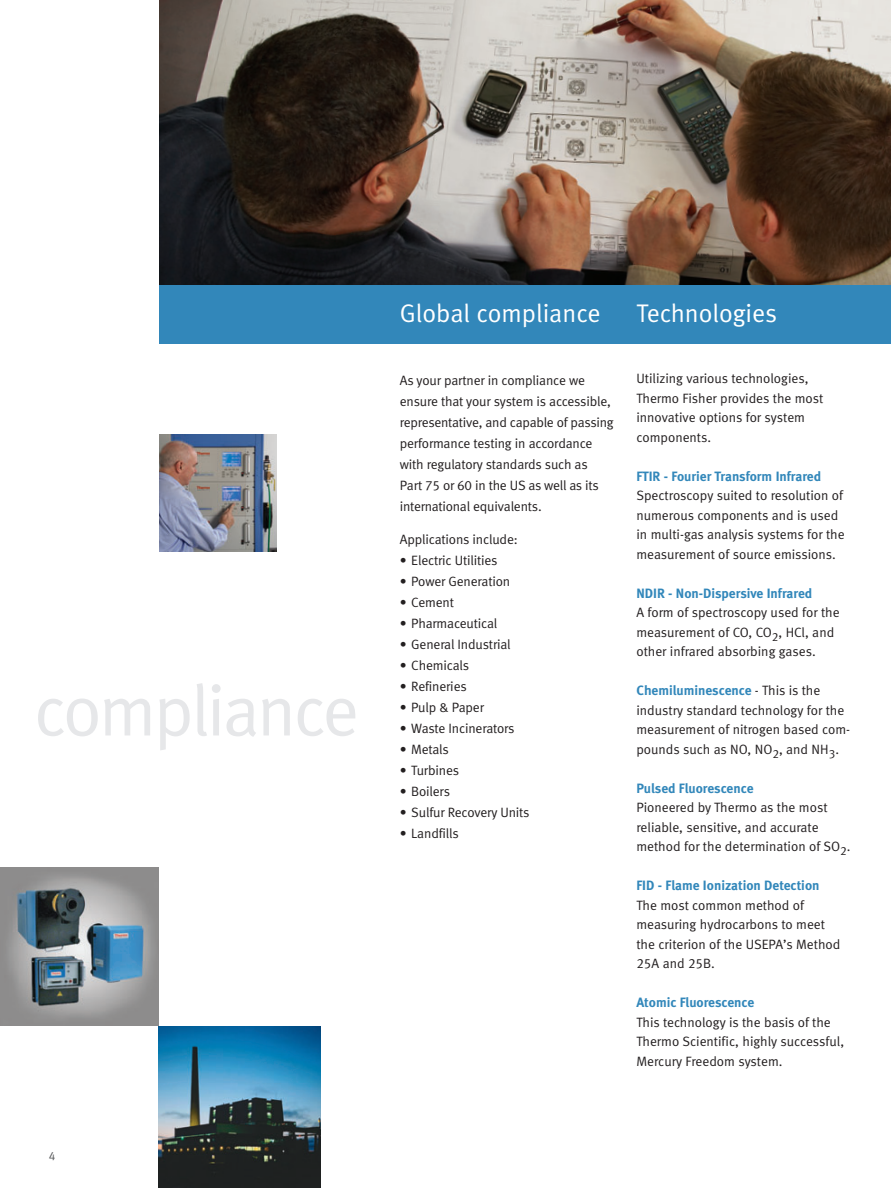
<style>
.page{position:relative;width:891px;height:1188px;background:#fff}
.page>*{position:absolute;margin:0;border:0;box-sizing:border-box;transform-origin:0 0}
.t1{font:72px "Meta Normal LF";letter-spacing:-.04em;color:#e6e7e9}
.t2{font:25.5px "Meta Normal LF";color:#fff}
.t3{font:13.5px/19.5px "Meta Normal LF";color:#231f20}
.t4{font:13.5px "Meta Bold LF";color:#3287ba}
.t5{font:12px "Meta Normal LF";color:#57585a}
.s1{font-family:"Meta Normal LF";color:#231f20}
</style>
<div class="page">
<div style="left:159px;top:285px;width:732px;height:58px;background:#3287ba"></div>
<img style="left:159px;top:0;width:732px;height:285px">
<img style="left:159px;top:1026px;width:161px;height:162px">
<img style="left:0;top:868px;width:159px;height:158px">
<img style="left:159px;top:434px;width:117px;height:117px">
<h1 class="t1" style="left:34px;top:683px;width:327px">compliance</h1>
<p class="t5" style="left:49px;top:1151px;width:8px">4</p>
<h2 class="t2" style="left:400px;top:303px;width:202px">Global compliance</h2>
<p class="t3" style="left:400px;top:370px;width:215px;line-height:21px">As your partner in compliance we ensure that your system is accessible, representative, and capable of passing performance testing in accordance with regulatory standards such as<br>Part 75 or 60 in the US as well as its international equivalents.</p>
<p class="t3" style="left:400px;top:530px;width:119px">Applications include:</p>
<p class="t3" style="left:400px;top:551px;width:99px">• Electric Utilities</p>
<p class="t3" style="left:400px;top:572px;width:112px">• Power Generation</p>
<p class="t3" style="left:400px;top:593px;width:56px">• Cement</p>
<p class="t3" style="left:400px;top:614px;width:99px">• Pharmaceutical</p>
<p class="t3" style="left:400px;top:635px;width:112px">• General Industrial</p>
<p class="t3" style="left:400px;top:656px;width:71px">• Chemicals</p>
<p class="t3" style="left:400px;top:677px;width:68px">• Refineries</p>
<p class="t3" style="left:400px;top:698px;width:86px">• Pulp &amp; Paper</p>
<p class="t3" style="left:400px;top:719px;width:116px">• Waste Incinerators</p>
<p class="t3" style="left:400px;top:740px;width:51px">• Metals</p>
<p class="t3" style="left:400px;top:761px;width:61px">• Turbines</p>
<p class="t3" style="left:400px;top:782px;width:52px">• Boilers</p>
<p class="t3" style="left:400px;top:803px;width:131px">• Sulfur Recovery Units</p>
<p class="t3" style="left:400px;top:824px;width:60px">• Landfills</p>
<h2 class="t2" style="left:636px;top:303px;width:142px">Technologies</h2>
<p class="t3" style="left:636px;top:370px;width:188px">Utilizing various technologies,<br>Thermo Fisher provides the most innovative options for system components.</p>
<p class="t4" style="left:636px;top:471px;width:186px">FTIR - Fourier Transform Infrared</p>
<p class="t3" style="left:636px;top:487px;width:210px">Spectroscopy suited to resolution of numerous components and is used in multi-gas analysis systems for the measurement of source emissions.</p>
<p class="t4" style="left:636px;top:588px;width:177px">NDIR - Non-Dispersive Infrared</p>
<p class="t3" style="left:636px;top:604px;width:205px">A form of spectroscopy used for the measurement of CO, CO<sub>2</sub>, HCl, and other infrared absorbing gases.</p>
<p class="t4" style="left:636px;top:685px;width:185px">Chemiluminescence <span class="s1">- This is the</span></p>
<p class="t3" style="left:636px;top:701px;width:215px">industry standard technology for the measurement of nitrogen based com&shy;pounds such as NO, NO<sub>2</sub>, and NH<sub>3</sub>.</p>
<p class="t4" style="left:636px;top:783px;width:119px">Pulsed Fluorescence</p>
<p class="t3" style="left:636px;top:799px;width:216px">Pioneered by Thermo as the most reliable, sensitive, and accurate method for the determination of SO<sub>2</sub>.</p>
<p class="t4" style="left:636px;top:880px;width:185px">FID - Flame Ionization Detection</p>
<p class="t3" style="left:636px;top:896px;width:205px">The most common method of measuring hydrocarbons to meet the criterion of the USEPA’s Method<br>25A and 25B.</p>
<p class="t4" style="left:636px;top:997px;width:119px">Atomic Fluorescence</p>
<p class="t3" style="left:636px;top:1013px;width:209px">This technology is the basis of the<br>Thermo Scientific, highly successful,<br>Mercury Freedom system.</p>
</div>
